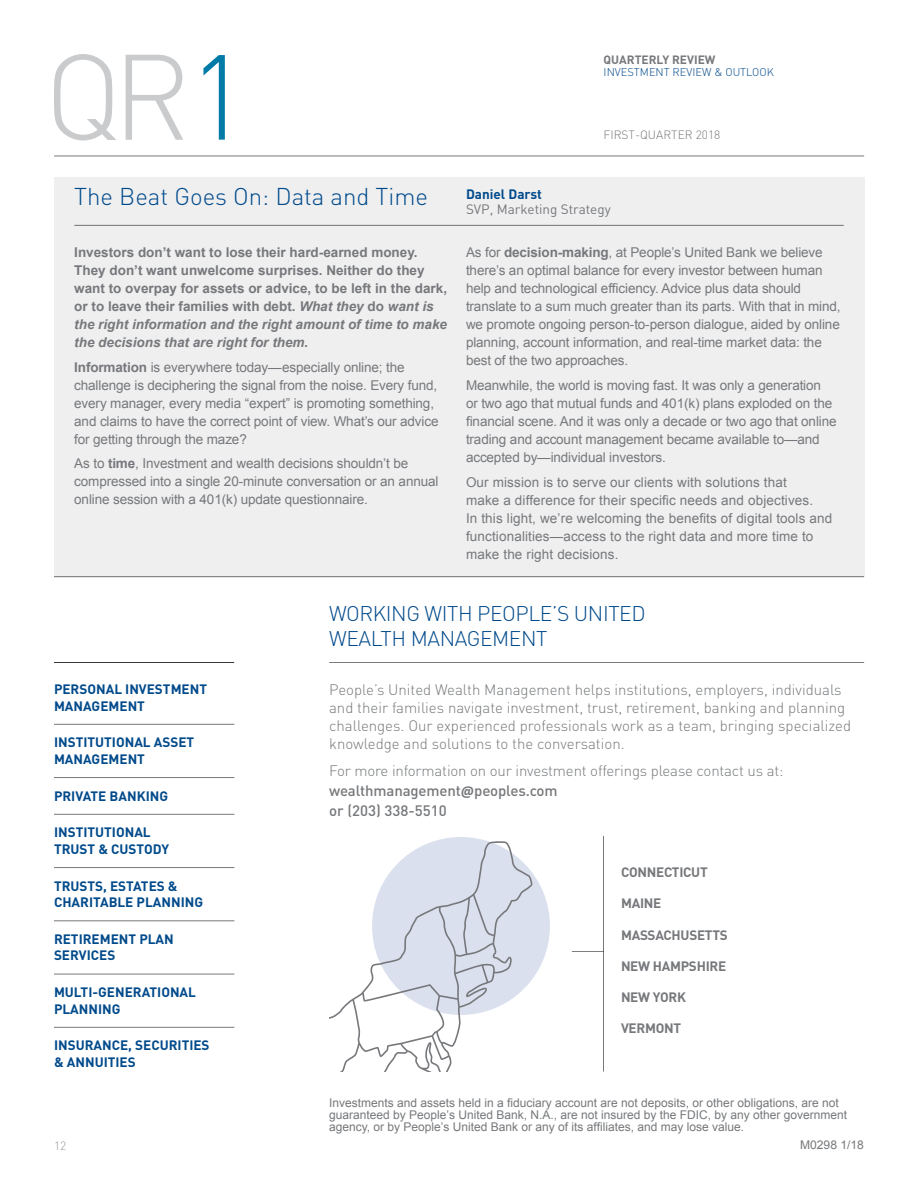
<style>
.page{position:relative;width:918px;height:1188px;background:#fff}
.page>*{position:absolute;margin:0;border:0;box-sizing:border-box;transform-origin:0 0}
.t1{font:300 24px "DIN";color:#004a8b}
.t2{font:300 21px/25.5px "DIN";letter-spacing:-.02em;color:#004a8b}
.t3{font:300 15px/18px "DIN";color:#76787b}
.t4{font:13.5px/18px "Arial";letter-spacing:-.01em;color:#76787b}
.t5{font:700 13.5px/18px "Arial";color:#76787b}
.t6{font:13.5px/18px "Arial";letter-spacing:.01em;color:#76787b}
.t7{font:700 13.5px/16.5px "DIN";color:#004a8b}
.t8{font:700 13.5px "DIN";letter-spacing:-.02em;color:#76787b}
.t9{font:13.5px "DIN";color:#76787b}
.t10{font:12px/12px "Arial";color:#76787b}
.t11{font:300 12px "DIN";color:#76787b}
.t12{font:700 12px "DIN";color:#76787b}
.t13{font:300 12px "DIN";color:#96989b}
.t14{font:300 11.1px "DIN";color:#004a8b}
.s1{font-style:italic}
.s2{font-weight:700}
.s3{font-weight:500}
.s4{font-family:"Calibri";font-weight:700}
</style>
<div class="page">
<hr style="left:54px;top:156px;width:810px;height:1px;background:#76787b">
<svg style="left:54px;top:54px;width:129px;height:87px"></svg>
<div style="left:74px;top:109px;width:25px;height:10px;background:#fff"></div>
<div style="left:94px;top:140px;width:92px;height:9px;background:#fff"></div>
<svg style="left:203px;top:55px;width:22px;height:85px"></svg>
<hr style="left:54px;top:724px;width:180px;height:1px;background:#76787b">
<hr style="left:54px;top:777px;width:180px;height:1px;background:#76787b">
<hr style="left:54px;top:814px;width:180px;height:1px;background:#76787b">
<hr style="left:54px;top:867px;width:180px;height:1px;background:#76787b">
<hr style="left:54px;top:921px;width:180px;height:1px;background:#76787b">
<hr style="left:54px;top:974px;width:180px;height:1px;background:#76787b">
<hr style="left:54px;top:1027px;width:180px;height:1px;background:#76787b">
<div style="left:54px;top:177px;width:810px;height:400px;background:#efeff0"></div>
<hr style="left:329px;top:662px;width:535px;height:1px;background:#76787b">
<hr style="left:54px;top:576px;width:810px;height:1px;background:#76787b">
<hr style="left:603px;top:836px;width:1px;height:236px;background:#76787b">
<hr style="left:572px;top:951px;width:32px;height:1px;background:#76787b">
<hr style="left:54px;top:662px;width:180px;height:1px;background:#76787b">
<div style="left:372px;top:837px;width:178px;height:178px;background:#dae0ed;border-radius:50%"></div>
<svg style="left:329px;top:837px;width:204px;height:235px"></svg>
<hr style="left:74px;top:225px;width:770px;height:1px;background:#76787b">
<p class="t12" style="left:604px;top:52px;width:113px">QUARTERLY REVIEW</p>
<p class="t14" style="left:604px;top:65px;width:172px">INVESTMENT REVIEW &amp; OUTLOOK</p>
<p class="t11" style="left:604px;top:127px;width:118px">FIRST-QUARTER 2018</p>
<h1 class="t1" style="left:74px;top:182px;width:355px">The Beat Goes On: Data and Time</h1>
<p class="t5" style="left:74px;top:244px;width:374px">Investors don’t want to lose their hard-earned money.<br>They don’t want unwelcome surprises. Neither do they want to overpay for assets or advice, to be left in the dark, or to leave their families with debt. <span class="s1">What they</span> do <span class="s1">want is the right information and the right amount of time to make the decisions that are right for them.</span></p>
<p class="t4" style="left:74px;top:358px;width:366px"><span class="s2">Information</span> is everywhere today—especially online; the challenge is deciphering the signal from the noise. Every fund, every manager, every media “expert” is promoting something, and claims to have the correct point of view. What’s our advice for getting through the maze?</p>
<p class="t4" style="left:74px;top:455px;width:366px">As to <span class="s2">time</span>, Investment and wealth decisions shouldn’t be compressed into a single 20-minute conversation or an annual online session with a 401(k) update questionnaire.</p>
<p class="t7" style="left:466px;top:185px;width:77px">Daniel Darst</p>
<p class="t9" style="left:466px;top:200px;width:146px">SVP, Marketing Strategy</p>
<p class="t4" style="left:466px;top:244px;width:376px">As for <span class="s2">decision-making</span>, at People’s United Bank we believe there’s an optimal balance for every investor between human help and technological efficiency. Advice plus data should translate to a sum much greater than its parts. With that in mind, we promote ongoing person-to-person dialogue, aided by online planning, account information, and real-time market data: the best of the two approaches.</p>
<p class="t4" style="left:466px;top:376px;width:372px">Meanwhile, the world is moving fast. It was only a generation<br>or two ago that mutual funds and 401(k) plans exploded on the financial scene. And it was only a decade or two ago that online trading and account management became available to—and accepted by—individual investors.</p>
<p class="t6" style="left:466px;top:473px;width:368px">Our mission is to serve our clients with solutions that<br>make a difference for their specific needs and objectives.<br>In this light, we’re welcoming the benefits of digital tools and functionalities—access to the right data and more time to make the right decisions.</p>
<p class="t7" style="left:54px;top:680px;width:155px">PERSONAL INVESTMENT<br>MANAGEMENT</p>
<p class="t7" style="left:54px;top:734px;width:142px">INSTITUTIONAL ASSET<br>MANAGEMENT</p>
<p class="t7" style="left:54px;top:787px;width:116px">PRIVATE BANKING</p>
<p class="t7" style="left:54px;top:824px;width:117px">INSTITUTIONAL<br>TRUST &amp; CUSTODY</p>
<p class="t7" style="left:54px;top:877px;width:151px">TRUSTS, ESTATES &amp;<br>CHARITABLE PLANNING</p>
<p class="t7" style="left:54px;top:930px;width:121px">RETIREMENT PLAN<br>SERVICES</p>
<p class="t7" style="left:54px;top:983px;width:144px">MULTI-GENERATIONAL<br>PLANNING</p>
<p class="t7" style="left:54px;top:1037px;width:157px">INSURANCE, SECURITIES &amp; ANNUITIES</p>
<p class="t13" style="left:54px;top:1139px;width:14px">12</p>
<h2 class="t2" style="left:329px;top:600px;width:318px">WORKING WITH PEOPLE’S UNITED<br>WEALTH MANAGEMENT</h2>
<p class="t3" style="left:329px;top:680px;width:524px">People’s United Wealth Management helps institutions, employers, individuals and their families navigate investment, trust, retirement, banking and planning challenges. Our experienced professionals work as a team, bringing specialized knowledge and solutions to the conversation.</p>
<p class="t3" style="left:329px;top:760px;width:456px;line-height:20.2px">For more information on our investment offerings please contact us at: <span class="s3">wealthmanagement</span><span class="s4">@</span><span class="s3">peoples.com<br>or (203) 338-5510</span></p>
<p class="t8" style="left:621px;top:864px;width:88px">CONNECTICUT</p>
<p class="t8" style="left:621px;top:895px;width:42px">MAINE</p>
<p class="t8" style="left:621px;top:926px;width:108px">MASSACHUSETTS</p>
<p class="t8" style="left:621px;top:957px;width:107px">NEW HAMPSHIRE</p>
<p class="t8" style="left:621px;top:988px;width:67px">NEW YORK</p>
<p class="t8" style="left:621px;top:1019px;width:62px">VERMONT</p>
<p class="t10" style="left:329px;top:1097px;width:520px">Investments and assets held in a fiduciary account are not deposits, or other obligations, are not guaranteed by People’s United Bank, N.A., are not insured by the FDIC, by any other government agency, or by People’s United Bank or any of its affiliates, and may lose value.</p>
<p class="t10" style="left:800px;top:1139px;width:65px">M0298 1/18</p>
</div>
